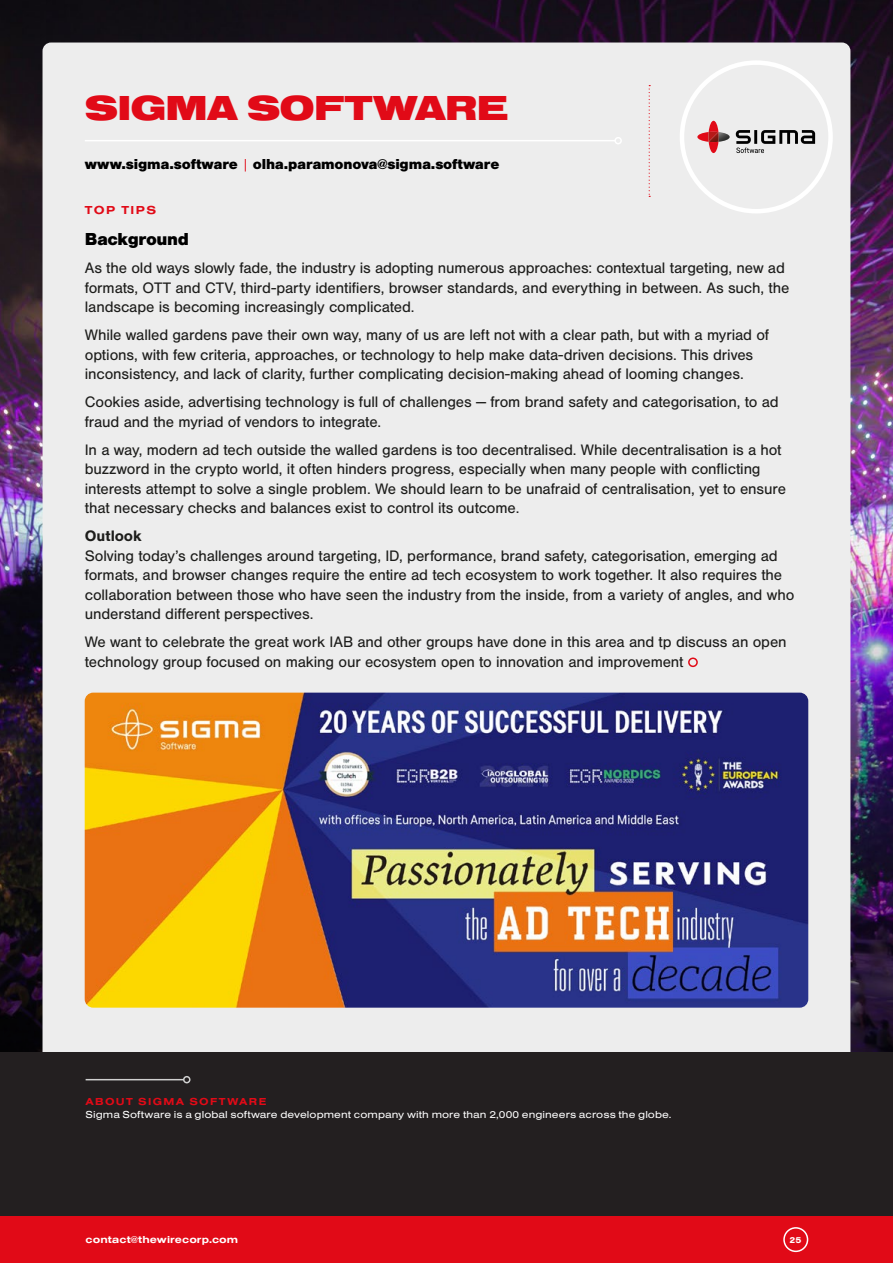
<style>
.page{position:relative;width:893px;height:1263px;background:#fff}
.page>*{position:absolute;margin:0;border:0;box-sizing:border-box;transform-origin:0 0}
.t1{font:900 36px "Nimbus San Ext";letter-spacing:-.02em;color:#e10a17}
.t2{font:900 18px "Nimbus San";letter-spacing:-.02em;color:#000}
.t3{font:15.75px/19.5px "Nimbus San";letter-spacing:-.01em;color:#1d1d1b}
.t4{font:700 15.75px "Nimbus San";letter-spacing:-.005em;color:#1d1d1b}
.t5{font:900 15px "Nimbus San";letter-spacing:-.015em;color:#000}
.t6{font:700 12px "Nimbus San Ext";letter-spacing:.12em;color:#e10a17}
.t7{font:10.5px "Nimbus San Ext";letter-spacing:.005em;color:#fff}
.t8{font:700 10.5px "Nimbus San Ext";letter-spacing:.005em;color:#fff}
.t9{font:700 10.5px "Nimbus San Ext";letter-spacing:.13em;color:#e10a17}
.t10{font:700 9px "Nimbus San Ext";color:#fff}
.s1{font-weight:300;color:#e10a17}
.s2{color:#e10a17}
</style>
<div class="page">
<img style="left:0;top:0;width:893px;height:531px">
<img style="left:0;top:531px;width:893px;height:522px">
<div style="left:43px;top:43px;width:807px;height:1010px;background:#ededed"></div>
<div style="left:0;top:1053px;width:893px;height:210px;background:#231f20"></div>
<hr style="left:86px;top:1079px;width:98px;height:1px;background:#d0d0d0">
<div style="left:183px;top:1076px;width:8px;height:7px;border:2px solid #d0d0d0;border-radius:50%"></div>
<div style="left:0;top:1216px;width:893px;height:47px;background:#e10a17"></div>
<div style="left:783px;top:1227px;width:25px;height:25px;border:2px solid #fff;border-radius:50%"></div>
<svg style="left:649px;top:85px;width:1px;height:112px"></svg>
<hr style="left:85px;top:140px;width:530px;height:1px;background:#fff">
<div style="left:614px;top:137px;width:8px;height:7px;border:2px solid #fff;border-radius:50%"></div>
<img style="left:85px;top:693px;width:723px;height:315px">
<svg style="left:736px;top:130px;width:79px;height:23px;background:#9d9d9d"></svg>
<svg style="left:697px;top:121px;width:33px;height:32px"></svg>
<div style="left:680px;top:60px;width:153px;height:153px;border:4px solid #fff;border-radius:50%"></div>
<h1 class="t1" style="left:85px;top:87px;width:425px">SIGMA SOFTWARE</h1>
<p class="t5" style="left:85px;top:155px;width:416px">www.sigma.software <span class="s1">|</span> olha.paramonova@sigma.software</p>
<p class="t6" style="left:85px;top:202px;width:73px">TOP TIPS</p>
<p class="t2" style="left:85px;top:229px;width:106px">Background</p>
<p class="t3" style="left:85px;top:258px;width:706px">As the old ways slowly fade, the industry is adopting numerous approaches: contextual targeting, new ad formats, OTT and CTV, third-party identifiers, browser standards, and everything in between. As such, the landscape is becoming increasingly complicated.</p>
<p class="t3" style="left:85px;top:325px;width:686px">While walled gardens pave their own way, many of us are left not with a clear path, but with a myriad of options, with few criteria, approaches, or technology to help make data-driven decisions. This drives inconsistency, and lack of clarity, further complicating decision-making ahead of looming changes.</p>
<p class="t3" style="left:85px;top:392px;width:695px">Cookies aside, advertising technology is full of challenges — from brand safety and categorisation, to ad fraud and the myriad of vendors to integrate.</p>
<p class="t3" style="left:85px;top:440px;width:703px">In a way, modern ad tech outside the walled gardens is too decentralised. While decentralisation is a hot buzzword in the crypto world, it often hinders progress, especially when many people with conflicting interests attempt to solve a single problem. We should learn to be unafraid of centralisation, yet to ensure that necessary checks and balances exist to control its outcome.</p>
<p class="t4" style="left:85px;top:527px;width:58px">Outlook</p>
<p class="t3" style="left:85px;top:546px;width:711px">Solving today’s challenges around targeting, ID, performance, brand safety, categorisation, emerging ad formats, and browser changes require the entire ad tech ecosystem to work together. It also requires the collaboration between those who have seen the industry from the inside, from a variety of angles, and who understand different perspectives.</p>
<p class="t3" style="left:85px;top:632px;width:703px">We want to celebrate the great work IAB and other groups have done in this area and tp discuss an open technology group focused on making our ecosystem open to innovation and improvement <span class="s2">▯</span></p>
<p class="t9" style="left:86px;top:1094px;width:182px">ABOUT SIGMA SOFTWARE</p>
<p class="t7" style="left:86px;top:1107px;width:587px">Sigma Software is a global software development company with more than 2,000 engineers across the globe.</p>
<p class="t8" style="left:86px;top:1232px;width:154px">contact@thewirecorp.com</p>
<p class="t10" style="left:789px;top:1233px;width:13px">25</p>
</div>
